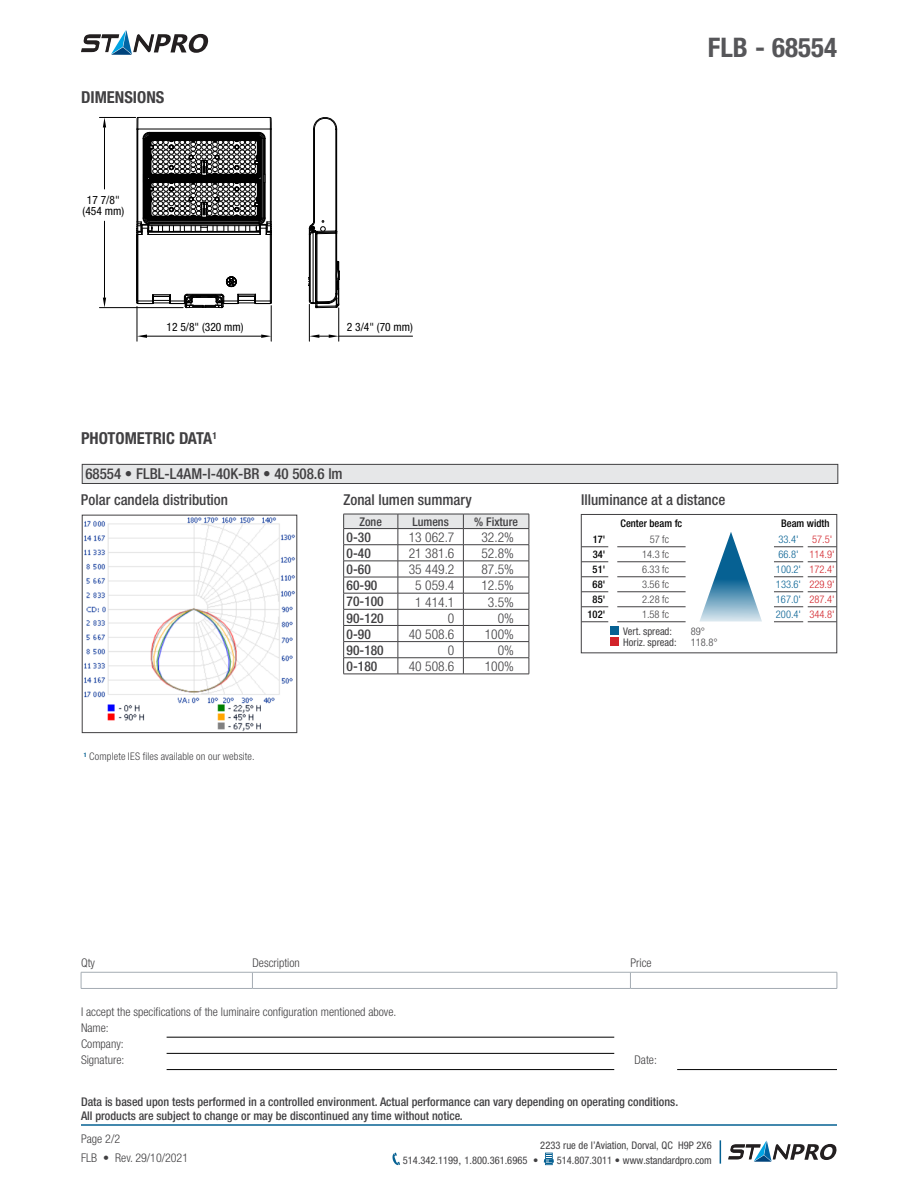
<style>
.page{position:relative;width:918px;height:1188px;background:#fff}
.page>*{position:absolute;margin:0;border:0;box-sizing:border-box;transform-origin:0 0}
.t1{font:700 condensed 27px "Helvetica Neue";color:#565659}
.t2{font:700 condensed 16.5px "Helvetica Neue";color:#414042}
.t3{font:500 condensed 15px "Helvetica Neue";color:#414042}
.t4{font:300 condensed 13.5px "Helvetica Neue";color:#414042}
.t5{font:500 condensed 13.5px "Helvetica Neue";color:#414042}
.t6{font:500 condensed 12px/13.5px "Helvetica Neue";color:#414042}
.t7{font:300 condensed 12px/16.2px "Helvetica Neue";color:#414042}
.t8{font:condensed 11.55px/11.6px "Helvetica Neue";color:#000;text-align:center}
.t9{font:condensed 10.5px "Helvetica Neue";color:#414042}
.t10{font:300 condensed 10.5px "Helvetica Neue";letter-spacing:.01em;color:#414042}
.t11{font:300 condensed 10.5px "Helvetica Neue";color:#066193}
.t12{font:500 condensed 10.5px "Helvetica Neue";color:#000}
.t13{font:300 condensed 10.5px "Helvetica Neue";color:#d2232a}
.s1{color:#066193}
.s2{color:#d2232a}
.s3{font-stretch:normal}
</style>
<div class="page">
<hr style="left:81px;top:1124px;width:756px;height:2px;background:#066193">
<svg style="left:392px;top:1153px;width:8px;height:12px"></svg>
<svg style="left:544px;top:1153px;width:10px;height:12px"></svg>
<svg style="left:720px;top:1140px;width:1px;height:24px"></svg>
<svg style="left:137px;top:117px;width:202px;height:191px"></svg>
<hr style="left:137px;top:307px;width:1px;height:34px;background:#000">
<hr style="left:271px;top:306px;width:1px;height:35px;background:#000">
<hr style="left:147px;top:336px;width:114px;height:1px;background:#000">
<svg style="left:137px;top:335px;width:10px;height:3px"></svg>
<svg style="left:261px;top:335px;width:10px;height:3px"></svg>
<hr style="left:99px;top:117px;width:37px;height:1px;background:#000">
<hr style="left:99px;top:307px;width:84px;height:1px;background:#000">
<hr style="left:104px;top:221px;width:1px;height:77px;background:#000">
<hr style="left:104px;top:127px;width:1px;height:62px;background:#000">
<svg style="left:103px;top:118px;width:3px;height:9px"></svg>
<svg style="left:103px;top:298px;width:3px;height:10px"></svg>
<hr style="left:309px;top:304px;width:1px;height:37px;background:#000">
<hr style="left:338px;top:308px;width:1px;height:33px;background:#000">
<hr style="left:339px;top:336px;width:74px;height:1px;background:#000">
<svg style="left:309px;top:335px;width:30px;height:3px"></svg>
<img style="left:84px;top:517px;width:211px;height:214px">
<div style="left:82px;top:515px;width:215px;height:218px;border:1px solid #414042"></div>
<div style="left:82px;top:464px;width:756px;height:19px;background:#e6e7e8"></div>
<div style="left:82px;top:464px;width:756px;height:20px;border:1px solid #414042"></div>
<hr style="left:617px;top:547px;width:69px;height:1px;background:#414042">
<hr style="left:617px;top:562px;width:69px;height:1px;background:#414042">
<hr style="left:617px;top:577px;width:69px;height:1px;background:#414042">
<hr style="left:617px;top:592px;width:69px;height:1px;background:#414042">
<hr style="left:617px;top:607px;width:69px;height:1px;background:#414042">
<hr style="left:617px;top:622px;width:69px;height:1px;background:#414042">
<svg style="left:583px;top:622px;width:25px;height:1px"></svg>
<svg style="left:583px;top:547px;width:25px;height:1px"></svg>
<svg style="left:583px;top:562px;width:25px;height:1px"></svg>
<svg style="left:583px;top:577px;width:25px;height:1px"></svg>
<svg style="left:583px;top:592px;width:25px;height:1px"></svg>
<svg style="left:583px;top:607px;width:25px;height:1px"></svg>
<svg style="left:655px;top:532px;width:180px;height:91px"></svg>
<div style="left:610px;top:626px;width:9px;height:9px;background:#066193"></div>
<div style="left:610px;top:637px;width:9px;height:9px;background:#d2232a"></div>
<div style="left:581px;top:514px;width:256px;height:139px;border:1px solid #414042"></div>
<svg style="left:343px;top:514px;width:187px;height:160px"></svg>
<hr style="left:343px;top:674px;width:55px;height:1px;background:#414042">
<hr style="left:398px;top:674px;width:65px;height:1px;background:#414042">
<hr style="left:463px;top:674px;width:66px;height:1px;background:#414042">
<hr style="left:252px;top:988px;width:378px;height:1px;background:#a4acb3">
<hr style="left:630px;top:988px;width:207px;height:1px;background:#a4acb3">
<svg style="left:81px;top:972px;width:757px;height:16px"></svg>
<hr style="left:81px;top:988px;width:171px;height:1px;background:#a4acb3">
<hr style="left:167px;top:1037px;width:447px;height:1px;background:#000">
<hr style="left:167px;top:1053px;width:447px;height:1px;background:#000">
<hr style="left:167px;top:1069px;width:447px;height:1px;background:#000">
<hr style="left:677px;top:1069px;width:160px;height:1px;background:#000">
<svg style="left:81px;top:30px;width:127px;height:25px"></svg>
<svg style="left:728px;top:1141px;width:109px;height:21px"></svg>
<h2 class="t2" style="left:81px;top:87px;width:85px">DIMENSIONS</h2>
<p class="t8" style="left:83px;top:194px;width:43px">17 7/8" (454 mm)</p>
<p class="t8" style="left:167px;top:321px;width:79px">12 5/8" (320 mm)</p>
<p class="t8" style="left:347px;top:321px;width:68px">2 3/4" (70 mm)</p>
<h2 class="t2" style="left:81px;top:429px;width:137px">PHOTOMETRIC DATA<sup>1</sup></h2>
<p class="t3" style="left:85px;top:465px;width:259px">68554 • FLBL-L4AM-I-40K-BR • 40 508.6 lm</p>
<h1 class="t1" style="left:708px;top:31px;width:131px">FLB - 68554</h1>
<p class="t3" style="left:81px;top:491px;width:149px">Polar candela distribution</p>
<p class="t3" style="left:343px;top:491px;width:130px">Zonal lumen summary</p>
<p class="t3" style="left:581px;top:491px;width:146px">Illuminance at a distance</p>
<p class="t10" style="left:84px;top:751px;width:172px"><sup>1</sup> Complete IES files available on our website.</p>
<p class="t6" style="left:360px;top:514px;width:24px">Zone</p>
<p class="t6" style="left:412px;top:514px;width:38px">Lumens</p>
<p class="t6" style="left:474px;top:514px;width:45px">% Fixture</p>
<p class="t5" style="left:347px;top:529px;width:26px">0-30</p>
<p class="t4" style="left:409px;top:530px;width:47px">13 062.7</p>
<p class="t4" style="left:481px;top:530px;width:34px">32.2%</p>
<p class="t5" style="left:347px;top:545px;width:26px">0-40</p>
<p class="t4" style="left:409px;top:546px;width:47px">21 381.6</p>
<p class="t4" style="left:481px;top:546px;width:34px">52.8%</p>
<p class="t5" style="left:347px;top:561px;width:26px">0-60</p>
<p class="t4" style="left:409px;top:562px;width:47px">35 449.2</p>
<p class="t4" style="left:481px;top:562px;width:34px">87.5%</p>
<p class="t5" style="left:347px;top:577px;width:32px">60-90</p>
<p class="t4" style="left:415px;top:578px;width:41px">5 059.4</p>
<p class="t4" style="left:481px;top:578px;width:34px">12.5%</p>
<p class="t5" style="left:347px;top:594px;width:39px">70-100</p>
<p class="t4" style="left:415px;top:594px;width:41px">1 414.1</p>
<p class="t4" style="left:488px;top:594px;width:27px">3.5%</p>
<p class="t5" style="left:347px;top:610px;width:39px">90-120</p>
<p class="t4" style="left:448px;top:610px;width:8px">0</p>
<p class="t4" style="left:498px;top:610px;width:18px">0%</p>
<p class="t5" style="left:347px;top:626px;width:26px">0-90</p>
<p class="t4" style="left:409px;top:626px;width:47px">40 508.6</p>
<p class="t4" style="left:485px;top:626px;width:31px">100%</p>
<p class="t5" style="left:347px;top:642px;width:39px">90-180</p>
<p class="t4" style="left:448px;top:643px;width:8px">0</p>
<p class="t4" style="left:498px;top:643px;width:18px">0%</p>
<p class="t5" style="left:347px;top:658px;width:32px">0-180</p>
<p class="t4" style="left:409px;top:659px;width:47px">40 508.6</p>
<p class="t4" style="left:485px;top:659px;width:31px">100%</p>
<p class="t12" style="left:621px;top:517px;width:63px">Center beam fc</p>
<p class="t12" style="left:781px;top:517px;width:50px">Beam width</p>
<p class="t12" style="left:593px;top:533px;width:14px">17'</p>
<p class="t10" style="left:650px;top:533px;width:21px">57 fc</p>
<p class="t11" style="left:779px;top:533px;width:22px">33.4'</p>
<p class="t13" style="left:812px;top:533px;width:22px">57.5'</p>
<p class="t12" style="left:593px;top:548px;width:14px">34'</p>
<p class="t10" style="left:642px;top:548px;width:28px">14.3 fc</p>
<p class="t13" style="left:779px;top:548px;width:58px"><span class="s1">66.8'</span> 114.9'</p>
<p class="t12" style="left:593px;top:563px;width:14px">51'</p>
<p class="t10" style="left:642px;top:563px;width:28px">6.33 fc</p>
<p class="t11" style="left:776px;top:563px;width:60px">100.2' <span class="s2">172.4'</span></p>
<p class="t12" style="left:593px;top:578px;width:14px">68'</p>
<p class="t10" style="left:642px;top:578px;width:28px">3.56 fc</p>
<p class="t11" style="left:776px;top:578px;width:60px">133.6' <span class="s2">229.9'</span></p>
<p class="t12" style="left:593px;top:593px;width:14px">85'</p>
<p class="t10" style="left:642px;top:593px;width:28px">2.28 fc</p>
<p class="t11" style="left:776px;top:593px;width:60px">167.0' <span class="s2">287.4'</span></p>
<p class="t12" style="left:588px;top:608px;width:19px">102'</p>
<p class="t10" style="left:642px;top:608px;width:28px">1.58 fc</p>
<p class="t11" style="left:776px;top:608px;width:60px">200.4' <span class="s2">344.8'</span></p>
<p class="t9" style="left:623px;top:625px;width:50px">Vert. spread:</p>
<p class="t10" style="left:691px;top:626px;width:16px">89°</p>
<p class="t9" style="left:623px;top:636px;width:55px">Horiz. spread:</p>
<p class="t10" style="left:691px;top:636px;width:28px">118.8°</p>
<p class="t7" style="left:81px;top:955px;width:16px">Qty</p>
<p class="t7" style="left:252px;top:955px;width:49px">Description</p>
<p class="t7" style="left:630px;top:955px;width:23px">Price</p>
<p class="t7" style="left:81px;top:1003px;width:317px">I accept the specifications of the luminaire configuration mentioned above.<br>Name:<br>Company:<br>Signature:</p>
<p class="t7" style="left:634px;top:1052px;width:24px">Date:</p>
<p class="t6" style="left:81px;top:1095px;width:599px">Data is based upon tests performed in a controlled environment. Actual performance can vary depending on operating conditions.<br>All products are subject to change or may be discontinued any time without notice.</p>
<p class="t7" style="left:81px;top:1130px;width:109px;line-height:18.3px">Page 2/2<br>FLB • Rev. 29/10/2021</p>
<p class="t9" style="left:540px;top:1139px;width:173px">2233 rue de l’Aviation, Dorval, QC H9P 2X6</p>
<p class="t9" style="left:403px;top:1154px;width:137px">514.342.1199<span class="s3">,</span> 1.800.361.6965 •</p>
<p class="t9" style="left:557px;top:1154px;width:157px">514.807.3011 • www.standardpro.com</p>
</div>
